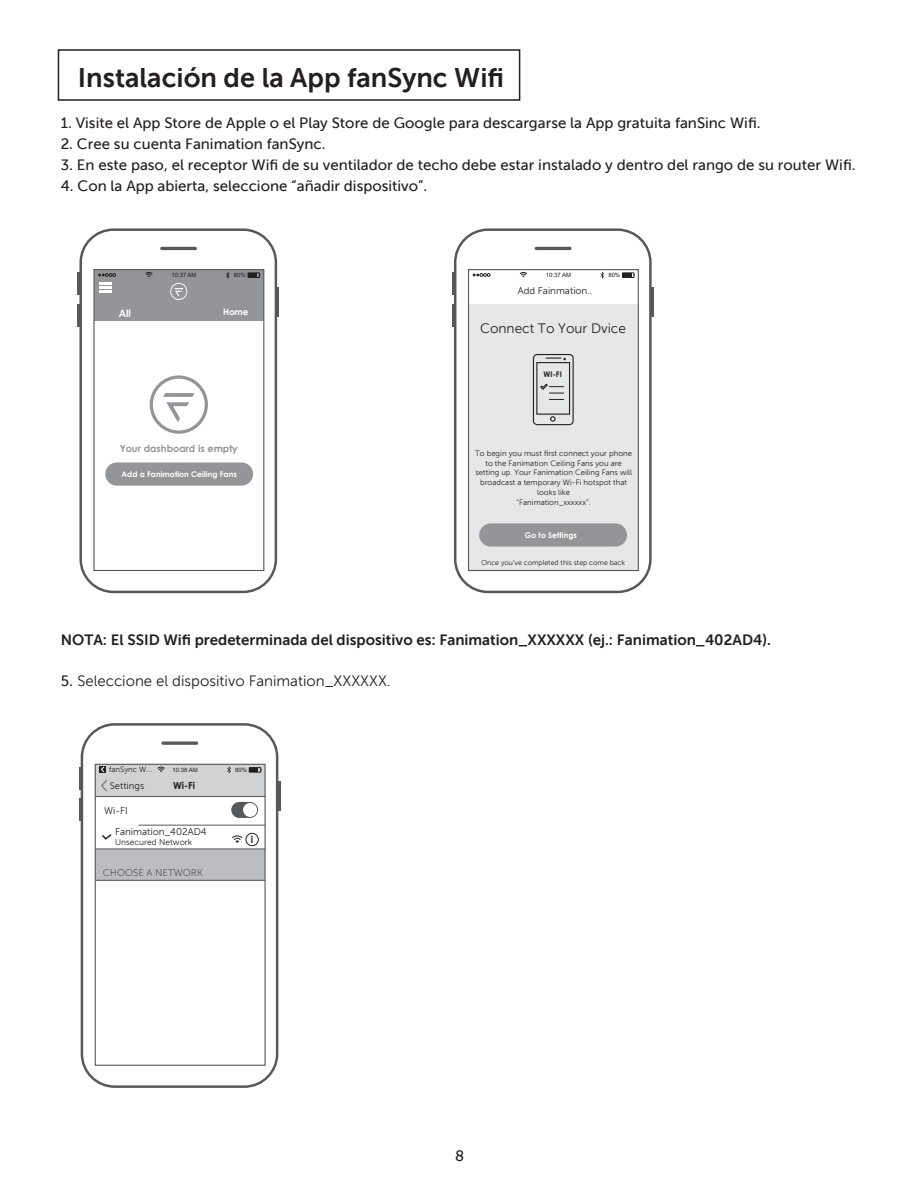
<style>
.page{position:relative;width:918px;height:1188px;background:#fff}
.page>*{position:absolute;margin:0;border:0;box-sizing:border-box;transform-origin:0 0}
.t1{font:27px "Museo Sans 700";color:#231f20}
.t2{font:15px "Museo Sans 500";color:#231f20}
.t3{font:15px "Museo Sans 700";color:#231f20}
.t4{font:15px "Museo Sans 300";color:#231f20}
.t5{font:13.65px "Museo Sans 300";color:#231f20}
.t6{font:700 10.05px "Century Gothic";color:#fff}
.t7{font:9.75px "Museo Sans 300";color:#231f20}
.t8{font:700 9.75px "Century Gothic";color:#939598}
.t9{font:9.75px "Museo Sans 300";color:#57585a}
.t10{font:700 9.75px "Century Gothic";color:#231f20}
.t11{font:9.6px "Museo Sans 300";color:#231f20}
.t12{font:700 8.85px "Century Gothic";color:#fff}
.t13{font:8.4px "Museo Sans 300";color:#231f20}
.t14{font:7.8px/9.8px "Museo Sans 300";color:#231f20;text-align:center}
.t15{font:700 7.8px "Century Gothic";color:#fff}
.t16{font:700 7.8px "Century Gothic";color:#231f20}
.t17{font:7.05px "Museo Sans 300";color:#231f20}
.t18{font:6px "Arial";color:#231f20}
.s1{font-family:"Museo Sans 500"}
</style>
<div class="page">
<svg style="left:454px;top:228px;width:198px;height:365px;fill:#e6e7e9"></svg>
<hr style="left:535px;top:247px;width:37px;height:3px;background:#57585a;border-radius:2px">
<hr style="left:651px;top:287px;width:3px;height:29px;background:#57585a">
<div style="left:622px;top:273px;width:12px;height:5px;border:1px solid #231f20"></div>
<svg style="left:623px;top:273px;width:12px;height:4px"></svg>
<svg style="left:473px;top:273px;width:17px;height:4px"></svg>
<svg style="left:520px;top:272px;width:7px;height:5px"></svg>
<svg style="left:600px;top:272px;width:4px;height:7px"></svg>
<div style="left:468px;top:269px;width:171px;height:302px;border:1px solid #57585a"></div>
<hr style="left:452px;top:272px;width:2px;height:23px;background:#57585a">
<hr style="left:452px;top:304px;width:2px;height:22px;background:#57585a">
<div style="left:536px;top:362px;width:34px;height:53px;border:1px solid #231f20"></div>
<div style="left:533px;top:354px;width:41px;height:71px;border:1px solid #231f20;border-radius:4px"></div>
<svg style="left:546px;top:358px;width:20px;height:2px"></svg>
<svg style="left:550px;top:416px;width:6px;height:6px"></svg>
<svg style="left:540px;top:384px;width:24px;height:16px"></svg>
<svg style="left:479px;top:523px;width:148px;height:24px;background:#989a9d"></svg>
<svg style="left:79px;top:228px;width:198px;height:365px"></svg>
<hr style="left:160px;top:247px;width:37px;height:3px;background:#57585a;border-radius:2px">
<hr style="left:277px;top:287px;width:2px;height:29px;background:#57585a">
<div style="left:248px;top:273px;width:12px;height:5px;border:1px solid #231f20"></div>
<svg style="left:248px;top:273px;width:13px;height:4px"></svg>
<svg style="left:98px;top:273px;width:18px;height:4px"></svg>
<svg style="left:145px;top:272px;width:8px;height:5px"></svg>
<svg style="left:226px;top:272px;width:4px;height:7px"></svg>
<svg style="left:99px;top:283px;width:13px;height:10px"></svg>
<div style="left:93px;top:269px;width:171px;height:302px;border:1px solid #57585a"></div>
<hr style="left:78px;top:272px;width:2px;height:23px;background:#57585a">
<hr style="left:78px;top:304px;width:2px;height:22px;background:#57585a">
<svg style="left:150px;top:375px;width:58px;height:59px"></svg>
<svg style="left:105px;top:462px;width:148px;height:24px;background:#9a9c9f"></svg>
<svg style="left:81px;top:723px;width:197px;height:365px"></svg>
<hr style="left:161px;top:742px;width:37px;height:3px;background:#57585a;border-radius:2px">
<hr style="left:278px;top:781px;width:3px;height:30px;background:#57585a">
<div style="left:249px;top:767px;width:12px;height:5px;border:1px solid #231f20"></div>
<svg style="left:250px;top:768px;width:12px;height:4px"></svg>
<svg style="left:157px;top:767px;width:8px;height:5px"></svg>
<svg style="left:232px;top:836px;width:11px;height:7px"></svg>
<svg style="left:227px;top:766px;width:4px;height:7px"></svg>
<div style="left:95px;top:764px;width:171px;height:302px;border:1px solid #57585a"></div>
<hr style="left:79px;top:767px;width:2px;height:22px;background:#57585a">
<hr style="left:79px;top:799px;width:2px;height:22px;background:#57585a">
<div style="left:99px;top:766px;width:7px;height:7px;background:#231f20"></div>
<hr style="left:95px;top:796px;width:171px;height:1px;background:#57585a">
<hr style="left:95px;top:880px;width:171px;height:1px;background:#57585a">
<hr style="left:95px;top:849px;width:171px;height:1px;background:#57585a">
<hr style="left:138px;top:825px;width:128px;height:1px;background:#57585a">
<svg style="left:100px;top:766px;width:9px;height:27px"></svg>
<svg style="left:100px;top:833px;width:13px;height:8px"></svg>
<svg style="left:231px;top:802px;width:27px;height:16px"></svg>
<div style="left:243px;top:803px;width:14px;height:14px;background:#fff;border-radius:50%"></div>
<div style="left:246px;top:833px;width:13px;height:13px;border:1px solid #231f20;border-radius:50%"></div>
<div style="left:58px;top:49px;width:462px;height:52px;border:2px solid #231f20"></div>
<svg style="left:170px;top:283px;width:17px;height:17px"></svg>
<h1 class="t1" style="left:78px;top:63px;width:428px">Instalación de la App fanSync Wifi</h1>
<p class="t2" style="left:61px;top:115px;width:701px">1. Visite el App Store de Apple o el Play Store de Google para descargarse la App gratuita fanSinc Wifi.</p>
<p class="t2" style="left:61px;top:136px;width:266px">2. Cree su cuenta Fanimation fanSync.</p>
<p class="t2" style="left:61px;top:157px;width:796px">3. En este paso, el receptor Wifi de su ventilador de techo debe estar instalado y dentro del rango de su router Wifi.</p>
<p class="t2" style="left:61px;top:178px;width:368px">4. Con la App abierta, seleccione “añadir dispositivo”.</p>
<p class="t18" style="left:171px;top:271px;width:27px">10:37 AM</p>
<p class="t18" style="left:234px;top:271px;width:13px">80%</p>
<p class="t6" style="left:119px;top:307px;width:14px">All</p>
<p class="t12" style="left:223px;top:307px;width:27px">Home</p>
<p class="t8" style="left:120px;top:442px;width:120px">Your dashboard is empty</p>
<p class="t15" style="left:122px;top:469px;width:117px">Add a Fanimation Ceiling Fans</p>
<p class="t18" style="left:546px;top:271px;width:27px">10:37 AM</p>
<p class="t18" style="left:608px;top:271px;width:13px">80%</p>
<p class="t7" style="left:518px;top:286px;width:76px">Add Fainmation..</p>
<p class="t5" style="left:480px;top:321px;width:147px">Connect To Your Dvice</p>
<p class="t16" style="left:544px;top:369px;width:20px">WI-FI</p>
<p class="t14" style="left:475px;top:448px;width:158px">To begin you must first connect your phone to the Fanimation Ceiling Fans you are setting up. Your Fanimation Ceiling Fans will broadcast a temporary Wi-Fi hotspot that looks like<br>“Fanimation_xxxxxx”.</p>
<p class="t15" style="left:525px;top:530px;width:54px">Go to Settings</p>
<p class="t17" style="left:481px;top:559px;width:145px">Once you’ve completed this step come back</p>
<p class="t3" style="left:61px;top:631px;width:712px">NOTA: El SSID Wifi predeterminada del dispositivo es: Fanimation_XXXXXX (ej.: Fanimation_402AD4).</p>
<p class="t4" style="left:61px;top:673px;width:331px"><span class="s1">5.</span> Seleccione el dispositivo Fanimation_XXXXXX.</p>
<p class="t14" style="left:109px;top:765px;width:45px">fanSync W...</p>
<p class="t18" style="left:173px;top:766px;width:27px">10:38 AM</p>
<p class="t18" style="left:235px;top:766px;width:13px">80%</p>
<p class="t11" style="left:110px;top:780px;width:36px">Settings</p>
<p class="t10" style="left:173px;top:779px;width:24px">Wi-Fi</p>
<p class="t7" style="left:104px;top:805px;width:25px">Wi-FI</p>
<p class="t7" style="left:115px;top:827px;width:93px">Fanimation_402AD4</p>
<p class="t13" style="left:115px;top:837px;width:79px">Unsecured Network</p>
<p class="t9" style="left:103px;top:868px;width:102px">CHOOSE A NETWORK</p>
<p class="t10" style="left:251px;top:833px;width:4px">i</p>
<p class="t2" style="left:455px;top:1148px;width:11px">8</p>
</div>
